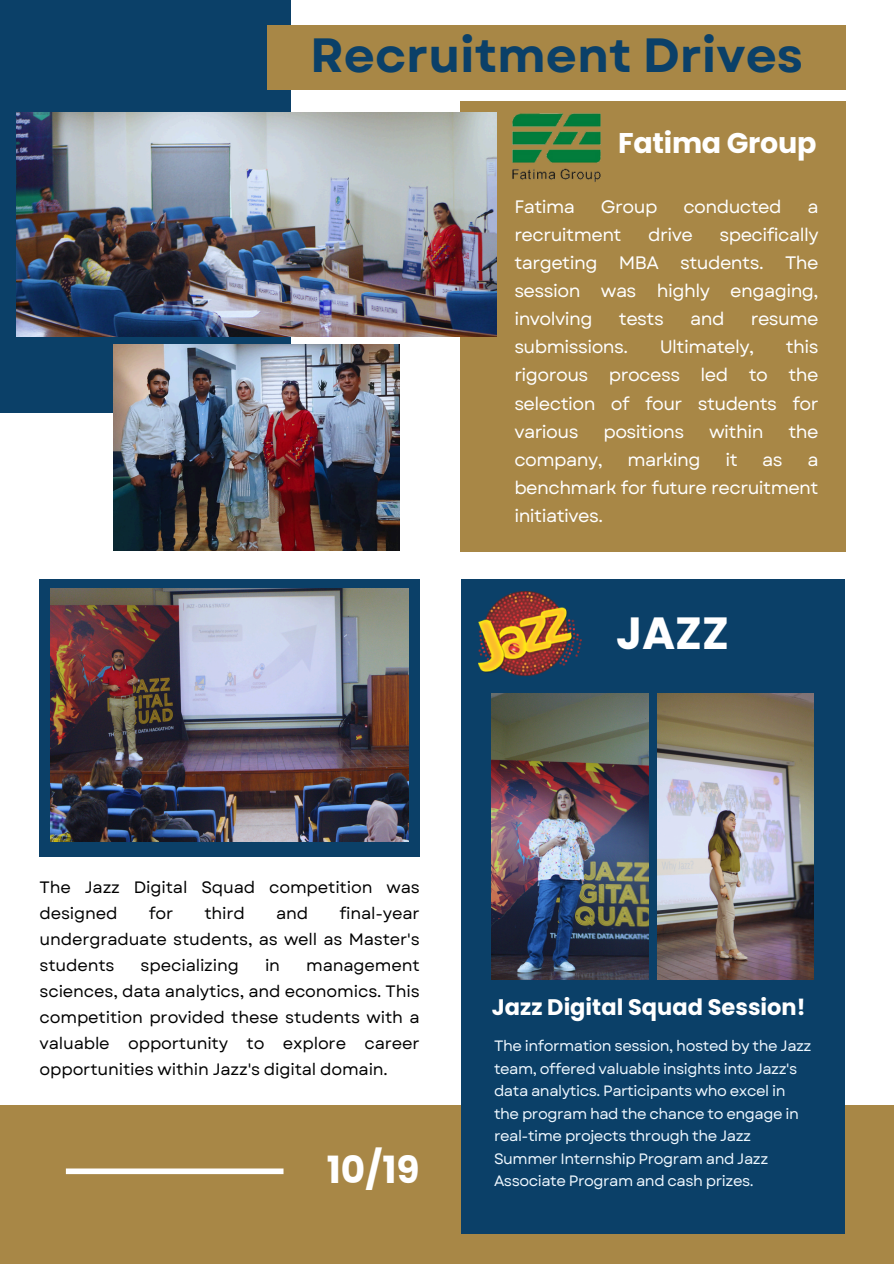
<style>
.page{position:relative;width:894px;height:1264px;background:#fff}
.page>*{position:absolute;margin:0;border:0;box-sizing:border-box;transform-origin:0 0}
.t1{font:700 48px "Garet";color:#0b4068}
.t2{font:700 45px "Poppins";color:#fff}
.t3{font:700 37.5px "Poppins";color:#fff}
.t4{font:700 28.5px "Poppins";letter-spacing:-.01em;color:#fff}
.t5{font:700 22.5px "Poppins";color:#fff}
.t6{font:18px/28.2px "Garet";letter-spacing:-.03em;color:#fff;text-align:justify}
.t7{font:16.5px/25.8px "Garet";letter-spacing:-.01em;color:#000;text-align:justify}
.t8{font:15px/22.5px "Garet";letter-spacing:-.03em;color:#eff8ff}
</style>
<div class="page">
<div style="left:460px;top:101px;width:385px;height:450px;background:#a88746"></div>
<div style="left:0;top:0;width:290px;height:413px;background:#0b4068"></div>
<div style="left:0;top:1104px;width:893px;height:159px;background:#a88746"></div>
<div style="left:461px;top:579px;width:383px;height:654px;background:#0b4068"></div>
<img style="left:491px;top:693px;width:157px;height:286px">
<div style="left:66px;top:1168px;width:217px;height:6px;background:#fff"></div>
<img style="left:478px;top:592px;width:103px;height:83px">
<div style="left:267px;top:25px;width:578px;height:64px;background:#a88746"></div>
<img style="left:512px;top:113px;width:89px;height:69px">
<div style="left:40px;top:579px;width:379px;height:277px;background:#0b4068"></div>
<img style="left:50px;top:588px;width:358px;height:253px">
<img style="left:17px;top:112px;width:479px;height:224px">
<img style="left:113px;top:345px;width:286px;height:205px">
<img style="left:657px;top:693px;width:156px;height:286px">
<h6 class="t1" style="left:310px;top:21px;width:494px">Recruitment Drives</h6>
<p class="t4" style="left:618px;top:123px;width:199px">Fatima Group</p>
<h5 class="t6" style="left:514px;top:192px;width:62px">Fatima</h5>
<h5 class="t6" style="left:600px;top:192px;width:58px">Group</h5>
<h5 class="t6" style="left:683px;top:192px;width:100px">conducted</h5>
<h5 class="t6" style="left:807px;top:192px;width:13px">a</h5>
<h5 class="t6" style="left:514px;top:220px;width:109px">recruitment</h5>
<h5 class="t6" style="left:648px;top:220px;width:46px">drive</h5>
<h5 class="t6" style="left:514px;top:220px;width:306px;text-indent:205px">specifically targeting MBA students. The session was highly engaging, involving</h5>
<h5 class="t6" style="left:618px;top:305px;width:46px">tests</h5>
<h5 class="t6" style="left:690px;top:305px;width:36px">and</h5>
<h5 class="t6" style="left:750px;top:305px;width:69px">resume</h5>
<h5 class="t6" style="left:514px;top:333px;width:115px">submissions.</h5>
<h5 class="t6" style="left:659px;top:333px;width:96px">Ultimately,</h5>
<h5 class="t6" style="left:514px;top:333px;width:306px;text-indent:271px">this rigorous process led to the selection of four students for various</h5>
<h5 class="t6" style="left:603px;top:417px;width:82px">positions</h5>
<h5 class="t6" style="left:709px;top:417px;width:56px">within</h5>
<h5 class="t6" style="left:788px;top:417px;width:32px">the</h5>
<h5 class="t6" style="left:514px;top:445px;width:90px">company,</h5>
<h5 class="t6" style="left:627px;top:445px;width:75px">marking</h5>
<h5 class="t6" style="left:725px;top:445px;width:14px">it</h5>
<h5 class="t6" style="left:762px;top:445px;width:22px">as</h5>
<h5 class="t6" style="left:514px;top:445px;width:305px;text-indent:293px">a benchmark for future recruitment initiatives.</h5>
<h1 class="t2" style="left:616px;top:601px;width:114px">JAZZ</h1>
<p class="t7" style="left:40px;top:874px;width:381px">The Jazz Digital Squad competition was designed</p>
<p class="t7" style="left:40px;top:900px;width:381px;text-indent:300px">final-year undergraduate students, as well as Master's students</p>
<p class="t7" style="left:149px;top:900px;width:26px">for</p>
<p class="t7" style="left:204px;top:900px;width:42px">third</p>
<p class="t7" style="left:276px;top:900px;width:34px">and</p>
<p class="t7" style="left:141px;top:952px;width:100px">specializing</p>
<p class="t7" style="left:265px;top:952px;width:17px">in</p>
<p class="t7" style="left:40px;top:952px;width:381px;text-indent:266px">management sciences, data analytics, and economics. This competition provided these students with a valuable opportunity to explore career opportunities within Jazz's digital domain.</p>
<p class="t3" style="left:327px;top:1143px;width:94px">10/19</p>
<h3 class="t5" style="left:491px;top:991px;width:315px">Jazz Digital Squad Session!</h3>
<p class="t8" style="left:494px;top:1034px;width:319px">The information session, hosted by the Jazz team, offered valuable insights into Jazz's data analytics. Participants who excel in the program had the chance to engage in real-time projects through the Jazz Summer Internship Program and Jazz Associate Program and cash prizes.</p>
</div>
